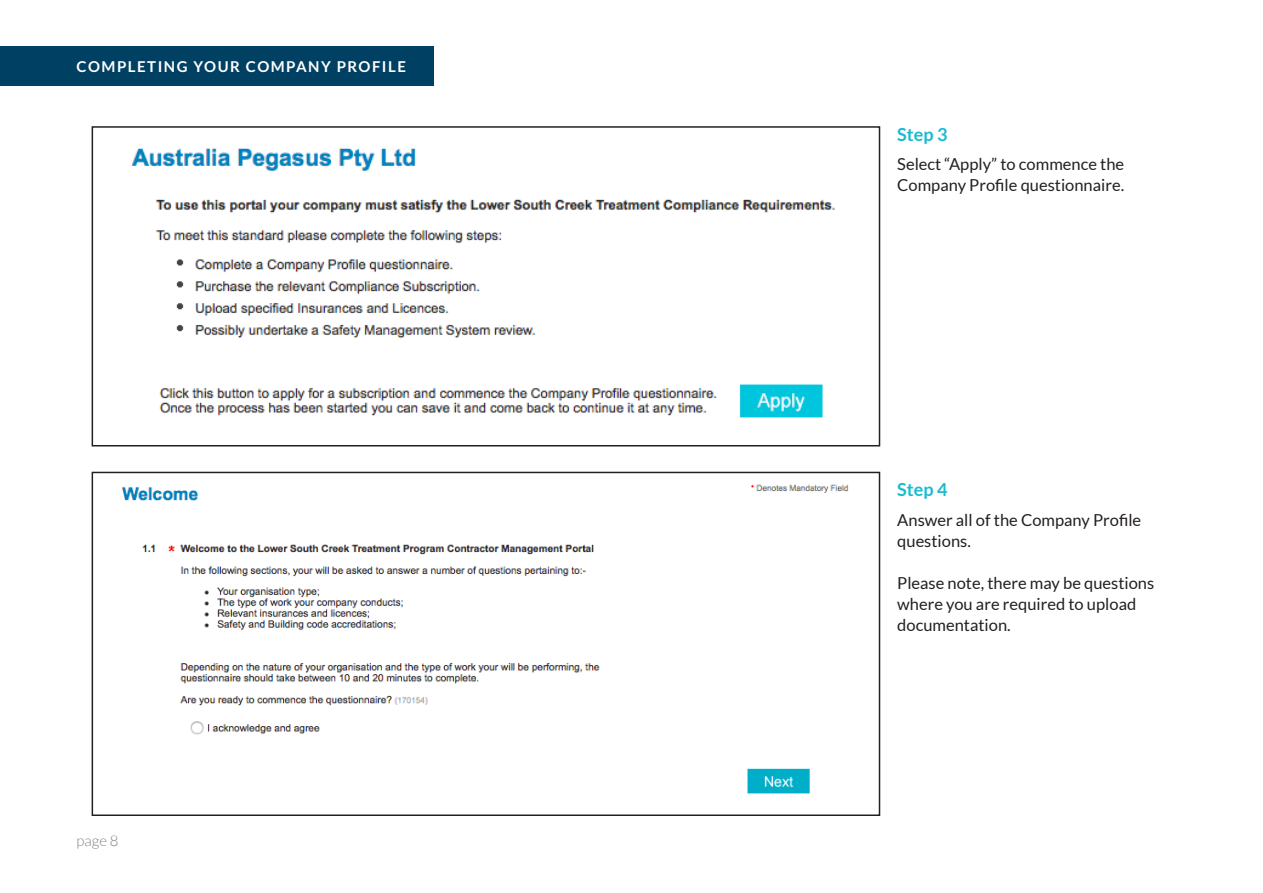
<style>
.page{position:relative;width:1263px;height:893px;background:#fff}
.page>*{position:absolute;margin:0;border:0;box-sizing:border-box;transform-origin:0 0}
.h2-RED{font:700 18px "Lato";color:#1abad2}
.copy-n{font:16.5px/21px "Lato";color:#231f20}
.t1{font:700 15px "Lato";letter-spacing:.1em;color:#fff}
.t2{font:300 15px "Lato";color:#808285}
</style>
<div class="page">
<div style="left:0;top:47px;width:434px;height:39px;background:#004063"></div>
<img style="left:131px;top:148px;width:704px;height:270px">
<div style="left:92px;top:126px;width:788px;height:320px;border:2px solid #231f20"></div>
<img style="left:121px;top:484px;width:728px;height:310px">
<div style="left:92px;top:472px;width:788px;height:344px;border:2px solid #231f20"></div>
<p class="t1" style="left:77px;top:58px;width:331px">COMPLETING YOUR COMPANY PROFILE</p>
<p class="t1" style="left:77px;top:58px;width:81px">REGIST R</p>
<p class="t2" style="left:77px;top:833px;width:44px">page 8</p>
<p class="h2-RED" style="left:897px;top:124px;width:52px">Step 3</p>
<p class="copy-n" style="left:897px;top:154px;width:228px">Select “Apply” to commence the<br>Company Profile questionnaire.</p>
<p class="h2-RED" style="left:897px;top:479px;width:52px">Step 4</p>
<p class="copy-n" style="left:897px;top:509px;width:245px">Answer all of the Company Profile questions.</p>
<p class="copy-n" style="left:897px;top:572px;width:259px">Please note, there may be questions where you are required to upload documentation.</p>
</div>
